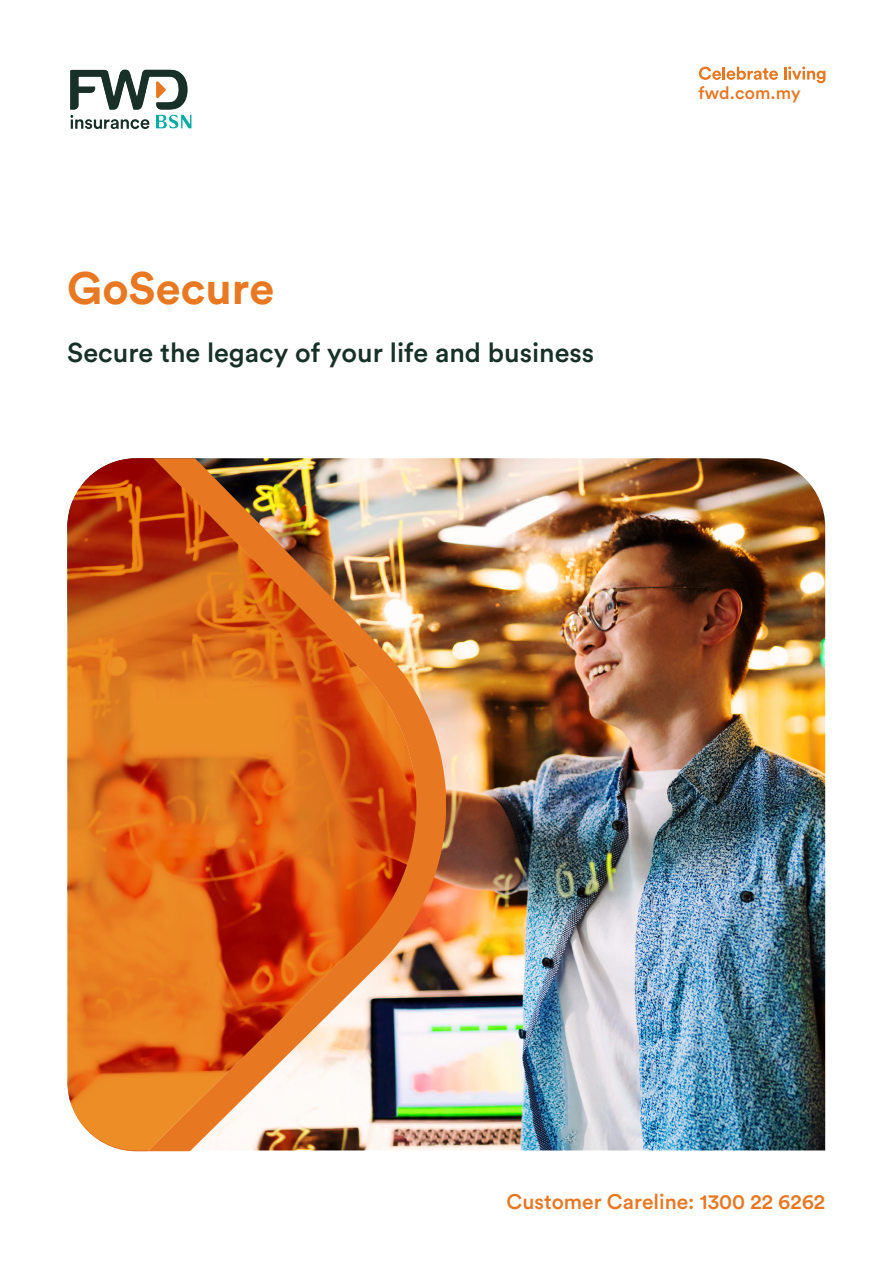
<style>
.page{position:relative;width:893px;height:1263px;background:#fff}
.page>*{position:absolute;margin:0;border:0;box-sizing:border-box;transform-origin:0 0}
.t1{font:700 45px "FWD Circular";color:#e87821}
.t2{font:500 27px "FWD Circular";color:#173028}
.t3{font:500 21px "FWD Circular";color:#e87722}
.t4{font:500 17.7px "FWD Circular";letter-spacing:.005em;color:#e87722}
</style>
<div class="page">
<img style="left:67px;top:458px;width:758px;height:692px">
<img style="left:68px;top:458px;width:378px;height:693px">
<img style="left:70px;top:69px;width:122px;height:61px">
<svg style="left:699px;top:67px;width:79px;height:13px"></svg>
<svg style="left:784px;top:66px;width:41px;height:17px"></svg>
<h1 class="t1" style="left:67px;top:257px;width:209px">GoSecure</h1>
<p class="t2" style="left:67px;top:334px;width:529px">Secure the legacy of your life and business</p>
<p class="t4" style="left:699px;top:80px;width:104px">fwd.com.my</p>
<p class="t3" style="left:506px;top:1187px;width:320px">Customer Careline: 1300 22 6262</p>
</div>
